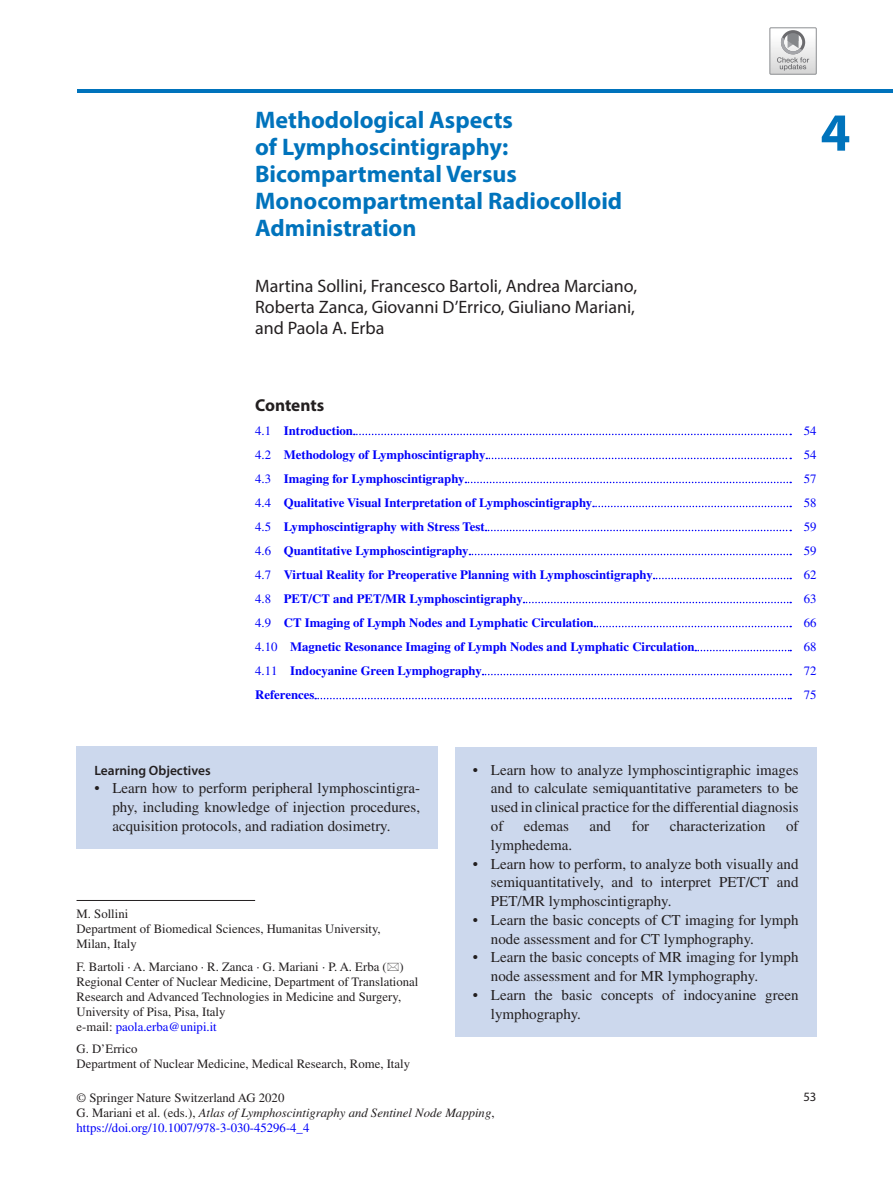
<style>
.page{position:relative;width:893px;height:1187px;background:#fff}
.page>*{position:absolute;margin:0;border:0;box-sizing:border-box;transform-origin:0 0}
.t1{font:700 54px "Hlfmgm Myriad Pro";color:#0073bc}
.t2{font:700 24px/27px "Hlfmgm Myriad Pro";color:#0073bc}
.t3{font:18px/21px "Qgypjq Myriad Pro";color:#231f20;text-align:justify}
.t4{font:700 17.25px "Hlfmgm Myriad Pro";letter-spacing:-.005em;color:#231f20}
.t5{font:15px/18.8px "Ptnjkk Times LT Std";color:#231f20;text-align:justify}
.t6{font:600 13.5px "Npjgdb Myriad Pro";color:#231f20}
.t7{font:700 12.75px "Vldpcs Times LT Std";color:#0000fa}
.t8{font:12.75px/15px "Ptnjkk Times LT Std";color:#231f20}
.t9{font:italic 12.75px "Mysdss Times LT Std";color:#231f20}
.t10{font:12.75px "Ptnjkk Times LT Std";color:#0000fa}
.t11{font:12.75px "Qgypjq Myriad Pro";color:#231f20}
.s1{font-family:"Ptnjkk Times LT Std";font-weight:400}
.s2{color:#0000fa}
.s3{font-family:"Ptnjkk Times LT Std";font-style:normal}
</style>
<div class="page">
<div style="left:770px;top:28px;width:46px;height:46px;border:1px solid #8c8e91"></div>
<svg style="left:777px;top:30px;width:32px;height:41px"></svg>
<hr style="left:77px;top:89px;width:816px;height:3px;background:#0073bc">
<svg style="left:354px;top:433px;width:437px;height:2px"></svg>
<svg style="left:486px;top:457px;width:305px;height:2px"></svg>
<svg style="left:465px;top:481px;width:326px;height:2px"></svg>
<svg style="left:593px;top:505px;width:198px;height:2px"></svg>
<svg style="left:486px;top:529px;width:305px;height:2px"></svg>
<svg style="left:469px;top:553px;width:322px;height:2px"></svg>
<svg style="left:654px;top:577px;width:137px;height:2px"></svg>
<svg style="left:523px;top:601px;width:268px;height:2px"></svg>
<svg style="left:594px;top:625px;width:197px;height:2px"></svg>
<svg style="left:695px;top:649px;width:96px;height:2px"></svg>
<svg style="left:482px;top:673px;width:309px;height:2px"></svg>
<svg style="left:315px;top:697px;width:476px;height:2px"></svg>
<hr style="left:77px;top:900px;width:178px;height:1px;background:#231f20">
<div style="left:77px;top:746px;width:361px;height:102px;background:#ccd8ed"></div>
<div style="left:455px;top:746px;width:361px;height:290px;background:#ccd8ed"></div>
<h2 class="t2" style="left:255px;top:106px;width:369px">Methodological Aspects<br>of Lymphoscintigraphy:<br>Bicompartmental Versus<br>Monocompartmental Radiocolloid<br>Administration</h2>
<p class="t3" style="left:255px;top:275px;width:383px">Martina Sollini, Francesco Bartoli, Andrea Marciano, Roberta Zanca, Giovanni D’Errico, Giuliano Mariani, and Paola A. Erba</p>
<h1 class="t1" style="left:820px;top:97px;width:31px">4</h1>
<p class="t4" style="left:255px;top:394px;width:71px">Contents</p>
<p class="t7" style="left:255px;top:423px;width:99px"><span class="s1">4.1</span> Introduction</p>
<p class="t10" style="left:804px;top:423px;width:14px">54</p>
<p class="t7" style="left:255px;top:447px;width:232px"><span class="s1">4.2</span> Methodology of Lymphoscintigraphy</p>
<p class="t10" style="left:804px;top:447px;width:14px">54</p>
<p class="t7" style="left:255px;top:471px;width:211px"><span class="s1">4.3</span> Imaging for Lymphoscintigraphy</p>
<p class="t10" style="left:804px;top:471px;width:14px">57</p>
<p class="t7" style="left:255px;top:495px;width:339px"><span class="s1">4.4</span> Qualitative Visual Interpretation of Lymphoscintigraphy</p>
<p class="t10" style="left:804px;top:495px;width:14px">58</p>
<p class="t7" style="left:255px;top:519px;width:231px"><span class="s1">4.5</span> Lymphoscintigraphy with Stress Test</p>
<p class="t10" style="left:804px;top:519px;width:14px">59</p>
<p class="t7" style="left:255px;top:543px;width:215px"><span class="s1">4.6</span> Quantitative Lymphoscintigraphy</p>
<p class="t10" style="left:804px;top:543px;width:14px">59</p>
<p class="t7" style="left:255px;top:567px;width:399px"><span class="s1">4.7</span> Virtual Reality for Preoperative Planning with Lymphoscintigraphy</p>
<p class="t10" style="left:804px;top:567px;width:14px">62</p>
<p class="t7" style="left:255px;top:591px;width:269px"><span class="s1">4.8</span> PET/CT and PET/MR Lymphoscintigraphy</p>
<p class="t10" style="left:804px;top:591px;width:14px">63</p>
<p class="t7" style="left:255px;top:615px;width:340px"><span class="s1">4.9</span> CT Imaging of Lymph Nodes and Lymphatic Circulation</p>
<p class="t10" style="left:804px;top:615px;width:14px">66</p>
<p class="t7" style="left:255px;top:639px;width:441px"><span class="s1">4.10</span> Magnetic Resonance Imaging of Lymph Nodes and Lymphatic Circulation</p>
<p class="t10" style="left:804px;top:639px;width:14px">68</p>
<p class="t7" style="left:255px;top:663px;width:228px"><span class="s1">4.11</span> Indocyanine Green Lymphography</p>
<p class="t10" style="left:804px;top:663px;width:14px">72</p>
<p class="t7" style="left:255px;top:687px;width:61px">References</p>
<p class="t10" style="left:804px;top:687px;width:14px">75</p>
<p class="t6" style="left:94px;top:761px;width:118px">Learning Objectives</p>
<p class="t5" style="left:112px;top:778px;width:309px;text-indent:-18px">• Learn how to perform peripheral lymphoscintigra&shy;phy, including knowledge of injection procedures, acquisition protocols, and radiation dosimetry.</p>
<p class="t8" style="left:77px;top:906px;width:306px">M. Sollini<br>Department of Biomedical Sciences, Humanitas University,<br>Milan, Italy</p>
<p class="t8" style="left:77px;top:958px;width:343px">F. Bartoli · A. Marciano · R. Zanca · G. Mariani · P. A. Erba ( )<br>Regional Center of Nuclear Medicine, Department of Translational Research and Advanced Technologies in Medicine and Surgery, University of Pisa, Pisa, Italy<br>e-mail: <span class="s2">paola.erba@unipi.it</span></p>
<p class="t8" style="left:77px;top:1041px;width:335px">G. D’Errico<br>Department of Nuclear Medicine, Medical Research, Rome, Italy</p>
<p class="t5" style="left:491px;top:760px;width:309px;text-indent:-18px">• Learn how to analyze lymphoscintigraphic images and to calculate semiquantitative parameters to be used in clinical practice for the differential diagnosis of</p>
<p class="t5" style="left:524px;top:816px;width:46px">edemas</p>
<p class="t5" style="left:589px;top:816px;width:23px">and</p>
<p class="t5" style="left:632px;top:816px;width:19px">for</p>
<p class="t5" style="left:670px;top:816px;width:97px">characterization</p>
<p class="t5" style="left:786px;top:816px;width:14px">of</p>
<p class="t5" style="left:491px;top:835px;width:83px">lymphedema.</p>
<p class="t5" style="left:491px;top:854px;width:309px;text-indent:-18px">• Learn how to perform, to analyze both visually and semiquantitatively, and to interpret PET/CT and PET/MR lymphoscintigraphy.</p>
<p class="t5" style="left:491px;top:910px;width:309px;text-indent:-18px">• Learn the basic concepts of CT imaging for lymph node assessment and for CT lymphography.</p>
<p class="t5" style="left:491px;top:947px;width:309px;text-indent:-18px">• Learn the basic concepts of MR imaging for lymph node assessment and for MR lymphography.</p>
<p class="t5" style="left:491px;top:985px;width:309px;text-indent:-18px">• Learn the basic concepts of indocyanine green lymphography.</p>
<p class="t8" style="left:77px;top:1089px;width:209px">© Springer Nature Switzerland AG 2020</p>
<p class="t11" style="left:804px;top:1088px;width:14px">53</p>
<p class="t9" style="left:77px;top:1105px;width:420px"><span class="s3">G. Mariani et al. (eds.),</span> Atlas of Lymphoscintigraphy and Sentinel Node Mapping<span class="s3">,</span></p>
<p class="t10" style="left:77px;top:1120px;width:234px">https://doi.org/10.1007/978-3-030-45296-4_4</p>
</div>
